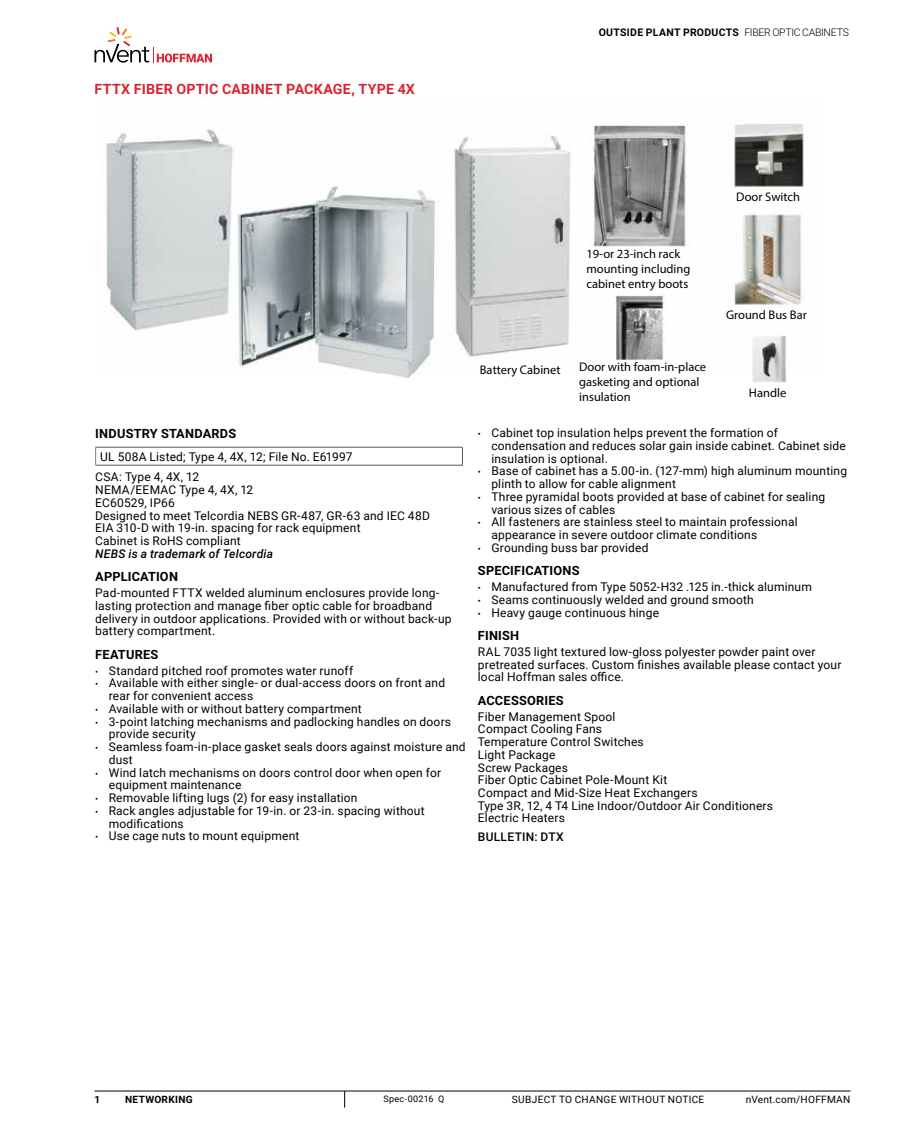
<style>
.page{position:relative;width:918px;height:1134px;background:#fff}
.page>*{position:absolute;margin:0;border:0;box-sizing:border-box;transform-origin:0 0}
.t1{font:700 14.25px "Roboto";letter-spacing:.015em;color:#d92632}
.t2{font:700 12.75px "Roboto";letter-spacing:.015em;color:#000}
.t3{font:12.45px/15px "Myriad Pro";color:#000}
.t4{font:12px/12.8px "Roboto";letter-spacing:.015em;color:#000}
.t5{font:italic 500 12px "Roboto";letter-spacing:.02em;color:#000}
.t6{font:500 12px "Roboto";letter-spacing:.02em;color:#000}
.t7{font:700 10.5px "Roboto";letter-spacing:.025em;color:#000}
.t8{font:10.2px "Roboto";letter-spacing:.025em;color:#000}
.t9{font:700 10.2px "Roboto";letter-spacing:.03em;color:#000}
.t10{font:9px "Roboto";letter-spacing:.03em;color:#000}
.s1{font-weight:300}
.s2{font-size:9px}
</style>
<div class="page">
<svg style="left:95px;top:27px;width:117px;height:36px"></svg>
<hr style="left:94px;top:1091px;width:756px;height:1px;background:#000">
<svg style="left:344px;top:1091px;width:1px;height:17px"></svg>
<img style="left:106px;top:123px;width:699px;height:260px">
<img style="left:588px;top:249px;width:92px;height:9px">
<img style="left:587px;top:264px;width:103px;height:12px">
<img style="left:587px;top:279px;width:101px;height:12px">
<img style="left:737px;top:192px;width:62px;height:9px">
<img style="left:727px;top:310px;width:78px;height:9px">
<img style="left:481px;top:365px;width:79px;height:12px">
<img style="left:580px;top:362px;width:126px;height:11px">
<img style="left:580px;top:377px;width:119px;height:6px">
<hr style="left:95px;top:447px;width:368px;height:1px;background:#58595b">
<hr style="left:95px;top:465px;width:368px;height:1px;background:#58595b">
<svg style="left:462px;top:448px;width:1px;height:17px"></svg>
<p class="t1" style="left:94px;top:79px;width:322px">FTTX FIBER OPTIC CABINET PACKAGE, TYPE 4X</p>
<p class="t7" style="left:599px;top:25px;width:252px">OUTSIDE PLANT PRODUCTS <span class="s1">FIBER OPTIC CABINETS</span></p>
<p class="t3" style="left:736px;top:189px;width:65px">Door Switch</p>
<p class="t3" style="left:586px;top:246px;width:106px">19-or 23-inch rack mounting including cabinet entry boots</p>
<p class="t3" style="left:726px;top:307px;width:82px">Ground Bus Bar</p>
<p class="t2" style="left:95px;top:424px;width:9px">INDUSTRY</p>
<p class="t2" style="left:161px;top:424px;width:10px">STANDARDS</p>
<p class="t4" style="left:95px;top:446px;width:259px;line-height:20.7px;text-indent:5px">UL 508A Listed; Type 4, 4X, 12; File No. E61997<br>CSA: Type 4, 4X, 12</p>
<p class="t4" style="left:95px;top:483px;width:336px">NEMA/EEMAC Type 4, 4X, 12<br>EC60529, IP66<br>Designed to meet Telcordia NEBS GR-487, GR-63 and IEC 48D EIA 310-D with 19-in. spacing for rack equipment<br>Cabinet is RoHS compliant</p>
<p class="t5" style="left:95px;top:545px;width:179px">NEBS is a trademark of Telcordia</p>
<p class="t2" style="left:95px;top:568px;width:33px">APPLICATI</p>
<p class="t2" style="left:160px;top:568px;width:18px">ON</p>
<p class="t4" style="left:95px;top:586px;width:358px">Pad-mounted FTTX welded aluminum enclosures provide long&shy;lasting protection and manage fiber optic cable for broadband delivery in outdoor applications. Provided with or without back-up battery compartment.</p>
<p class="t2" style="left:95px;top:645px;width:17px">FEATURES</p>
<p class="t4" style="left:95px;top:664px;width:259px"><span class="s2">•</span> Standard pitched roof promotes water runoff</p>
<p class="t4" style="left:109px;top:676px;width:338px;text-indent:-14px"><span class="s2">•</span> Available with either single- or dual-access doors on front and rear for convenient access</p>
<p class="t4" style="left:95px;top:702px;width:268px"><span class="s2">•</span> Available with or without battery compartment</p>
<p class="t4" style="left:109px;top:715px;width:344px;text-indent:-14px"><span class="s2">•</span> 3-point latching mechanisms and padlocking handles on doors provide security</p>
<p class="t4" style="left:109px;top:740px;width:358px;text-indent:-14px"><span class="s2">•</span> Seamless foam-in-place gasket seals doors against moisture and dust</p>
<p class="t4" style="left:109px;top:766px;width:334px;text-indent:-14px"><span class="s2">•</span> Wind latch mechanisms on doors control door when open for equipment maintenance</p>
<p class="t4" style="left:95px;top:791px;width:264px"><span class="s2">•</span> Removable lifting lugs (2) for easy installation</p>
<p class="t4" style="left:109px;top:804px;width:318px;text-indent:-14px"><span class="s2">•</span> Rack angles adjustable for 19-in. or 23-in. spacing without modifications</p>
<p class="t4" style="left:95px;top:829px;width:206px"><span class="s2">•</span> Use cage nuts to mount equipment</p>
<p class="t3" style="left:480px;top:362px;width:82px">Battery Cabinet</p>
<p class="t3" style="left:579px;top:359px;width:128px">Door with foam-in-place gasketing and optional insulation</p>
<p class="t3" style="left:749px;top:385px;width:39px">Handle</p>
<p class="t4" style="left:491px;top:426px;width:356px;text-indent:-14px"><span class="s2">•</span> Cabinet top insulation helps prevent the formation of condensation and reduces solar gain inside cabinet. Cabinet side insulation is optional.</p>
<p class="t4" style="left:491px;top:464px;width:357px;text-indent:-14px"><span class="s2">•</span> Base of cabinet has a 5.00-in. (127-mm) high aluminum mounting plinth to allow for cable alignment</p>
<p class="t4" style="left:491px;top:490px;width:335px;text-indent:-14px"><span class="s2">•</span> Three pyramidal boots provided at base of cabinet for sealing various sizes of cables</p>
<p class="t4" style="left:491px;top:515px;width:308px;text-indent:-14px"><span class="s2">•</span> All fasteners are stainless steel to maintain professional appearance in severe outdoor climate conditions</p>
<p class="t4" style="left:478px;top:541px;width:172px"><span class="s2">•</span> Grounding buss bar provided</p>
<p class="t2" style="left:478px;top:562px;width:51px">SPECI FICATI</p>
<p class="t2" style="left:554px;top:562px;width:18px">ONS</p>
<p class="t4" style="left:478px;top:580px;width:336px"><span class="s2">•</span> Manufactured from Type 5052-H32 .125 in.-thick aluminum</p>
<p class="t4" style="left:478px;top:593px;width:277px"><span class="s2">•</span> Seams continuously welded and ground smooth</p>
<p class="t4" style="left:478px;top:605px;width:183px"><span class="s2">•</span> Heavy gauge continuous hinge</p>
<p class="t2" style="left:478px;top:626px;width:15px">FINIS</p>
<p class="t2" style="left:510px;top:626px;width:11px">H</p>
<p class="t4" style="left:478px;top:645px;width:365px">RAL 7035 light textured low-gloss polyester powder paint over pretreated surfaces. Custom finishes available please contact your local Hoffman sales office.</p>
<p class="t2" style="left:478px;top:691px;width:10px">ACCESS</p>
<p class="t2" style="left:527px;top:691px;width:17px">ORIES</p>
<p class="t4" style="left:478px;top:709px;width:297px">Fiber Management Spool<br>Compact Cooling Fans<br>Temperature Control Switches<br>Light Package<br>Screw Packages<br>Fiber Optic Cabinet Pole-Mount Kit<br>Compact and Mid-Size Heat Exchangers<br>Type 3R, 12, 4 T4 Line Indoor/Outdoor Air Conditioners<br>Electric Heaters</p>
<p class="t6" style="left:478px;top:829px;width:87px">BULLETIN: DTX</p>
<p class="t9" style="left:94px;top:1092px;width:7px">1</p>
<p class="t9" style="left:125px;top:1092px;width:69px">NETWORKING</p>
<p class="t10" style="left:383px;top:1093px;width:62px">Spec-00216 Q</p>
<p class="t8" style="left:512px;top:1092px;width:194px">SUBJECT TO CHANGE WITHOUT NOTICE</p>
<p class="t8" style="left:746px;top:1092px;width:106px">nVent.com/HOFFMAN</p>
</div>
